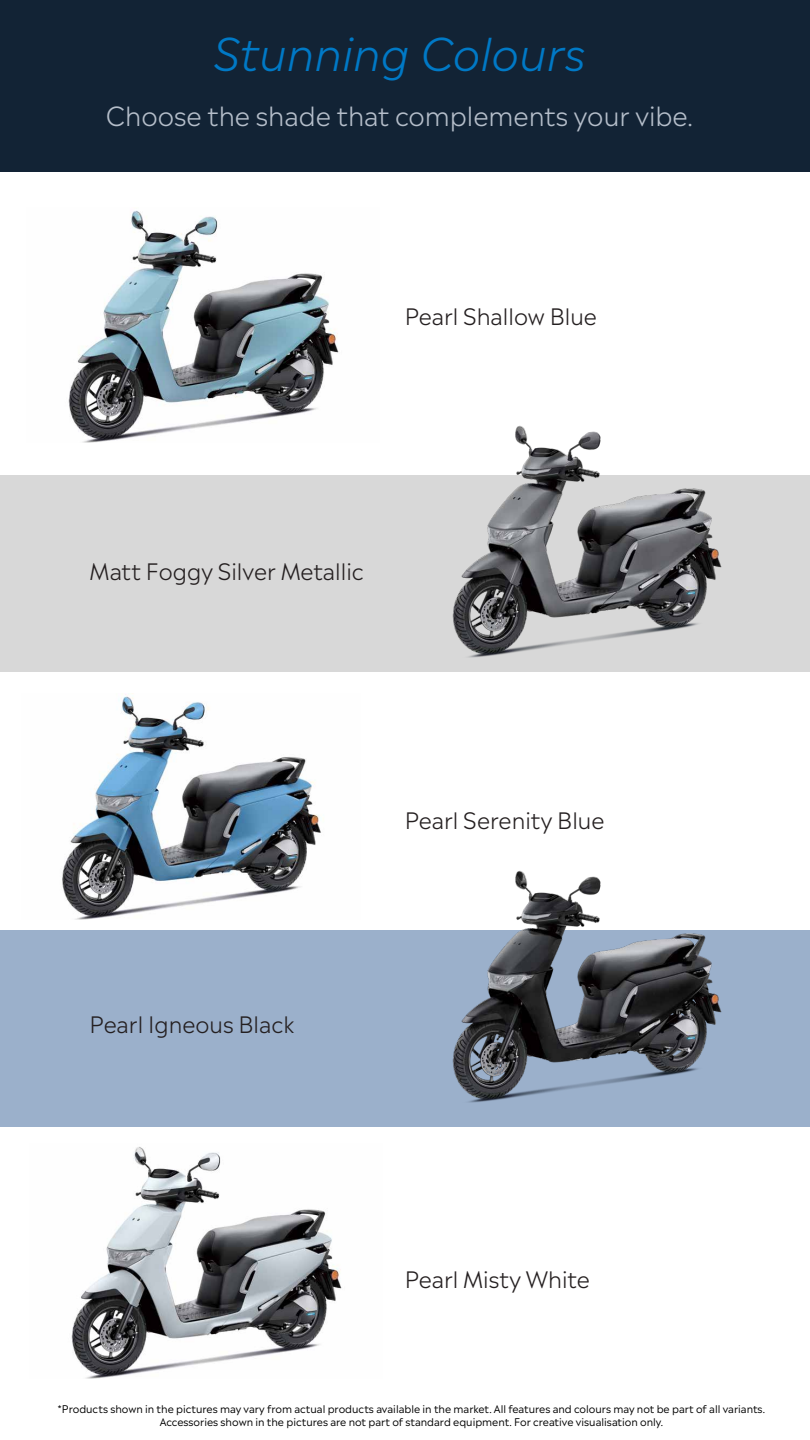
<style>
.page{position:relative;width:810px;height:1440px;background:#fff}
.page>*{position:absolute;margin:0;border:0;box-sizing:border-box;transform-origin:0 0}
.t1{font:italic 300 45px "Madera";color:#0079c6}
.t2{font:300 26.25px "Madera";color:#b5beca}
.t3{font:300 22.5px "Madera";color:#241f20}
.t4{font:10.5px/13.4px "Madera";color:#000;text-align:center}
</style>
<div class="page">
<img style="left:68px;top:210px;width:271px;height:233px">
<img style="left:62px;top:693px;width:259px;height:226px">
<img style="left:71px;top:1147px;width:271px;height:232px">
<div style="left:0;top:475px;width:810px;height:196px;background:#d8d8d8"></div>
<img style="left:452px;top:425px;width:270px;height:233px">
<div style="left:0;top:930px;width:810px;height:197px;background:#9bb0cb"></div>
<img style="left:452px;top:870px;width:270px;height:233px">
<div style="left:0;top:0;width:810px;height:171px;background:#122335"></div>
<h1 class="t1" style="left:213px;top:16px;width:374px">Stunning Colours</h1>
<h2 class="t2" style="left:106px;top:94px;width:589px">Choose the shade that complements your vibe.</h2>
<h3 class="t3" style="left:405px;top:297px;width:194px">Pearl Shallow Blue</h3>
<h3 class="t3" style="left:90px;top:552px;width:276px">Matt Foggy Silver Metallic</h3>
<h3 class="t3" style="left:90px;top:1006px;width:206px">Pearl Igneous Black</h3>
<h3 class="t3" style="left:405px;top:801px;width:201px">Pearl Serenity Blue</h3>
<h3 class="t3" style="left:405px;top:1260px;width:187px">Pearl Misty White</h3>
<p class="t4" style="left:58px;top:1401px;width:709px">*Products shown in the pictures may vary from actual products available in the market. All features and colours may not be part of all variants.<br>Accessories shown in the pictures are not part of standard equipment. For creative visualisation only.</p>
</div>
